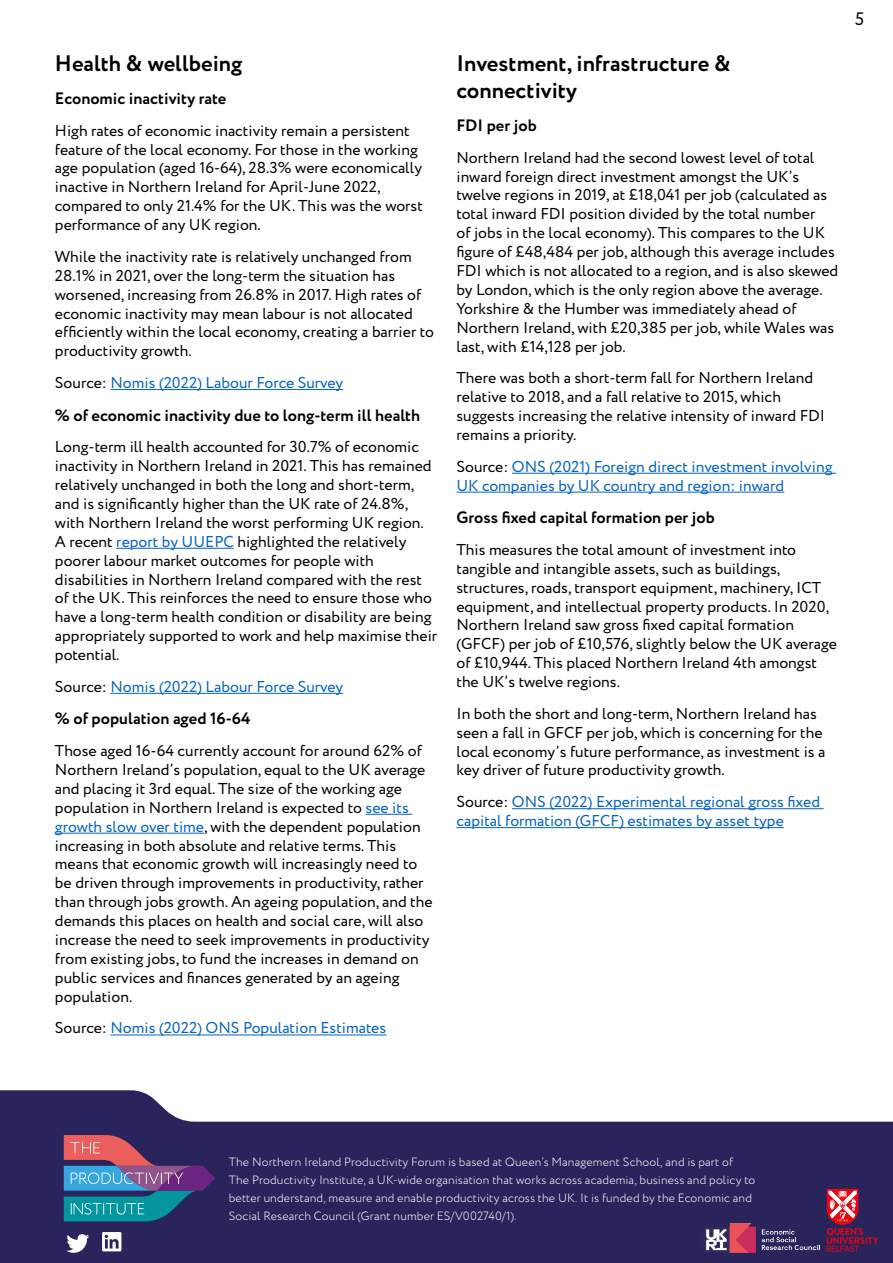
<style>
.page{position:relative;width:893px;height:1263px;background:#fff}
.page>*{position:absolute;margin:0;border:0;box-sizing:border-box;transform-origin:0 0}
.t1{font:700 22.5px/27px "Circe";color:#000}
.t2{font:18px "Circe";color:#000}
.t3{font:700 16.5px "Circe";color:#000}
.t4{font:15.75px/18.9px "Circe";color:#000}
.t5{font:15.75px/18.9px "Circe";color:#0563c1}
.t6{font:300 12px/18px "Circe";letter-spacing:.015em;color:#fff}
.s1{color:#000}
.s2{color:#0563c1}
</style>
<div class="page">
<svg style="left:0;top:1090px;width:893px;height:173px;fill:#2a245c"></svg>
<svg style="left:64px;top:1135px;width:151px;height:86px;background:#525e84"></svg>
<svg style="left:102px;top:1232px;width:19px;height:19px"></svg>
<svg style="left:66px;top:1234px;width:23px;height:19px"></svg>
<svg style="left:810px;top:1189px;width:68px;height:63px;background:#6c3159"></svg>
<img style="left:704px;top:1223px;width:116px;height:30px">
<hr style="left:110px;top:389px;width:233px;height:1px;background:#0563c1">
<hr style="left:116px;top:548px;width:118px;height:1px;background:#0563c1">
<hr style="left:110px;top:693px;width:233px;height:1px;background:#0563c1">
<hr style="left:366px;top:814px;width:46px;height:1px;background:#0563c1">
<hr style="left:55px;top:833px;width:149px;height:1px;background:#0563c1">
<hr style="left:110px;top:1034px;width:276px;height:1px;background:#0563c1">
<hr style="left:512px;top:473px;width:324px;height:1px;background:#0563c1">
<hr style="left:456px;top:492px;width:328px;height:1px;background:#0563c1">
<hr style="left:512px;top:808px;width:312px;height:1px;background:#0563c1">
<hr style="left:456px;top:827px;width:328px;height:1px;background:#0563c1">
<h1 class="t1" style="left:55px;top:51px;width:189px">Health &amp; wellbeing</h1>
<p class="t3" style="left:55px;top:87px;width:173px">Economic inactivity rate</p>
<p class="t4" style="left:55px;top:121px;width:369px">High rates of economic inactivity remain a persistent feature of the local economy. For those in the working age population (aged 16-64), 28.3% were economically inactive in Northern Ireland for April-June 2022, compared to only 21.4% for the UK. This was the worst performance of any UK region.</p>
<p class="t4" style="left:55px;top:247px;width:381px">While the inactivity rate is relatively unchanged from 28.1% in 2021, over the long-term the situation has worsened, increasing from 26.8% in 2017. High rates of economic inactivity may mean labour is not allocated efficiently within the local economy, creating a barrier to productivity growth.</p>
<p class="t5" style="left:55px;top:374px;width:290px"><span class="s1">Source:</span> Nomis (2022) Labour Force Survey</p>
<p class="t3" style="left:55px;top:404px;width:367px">% of economic inactivity due to long-term ill health</p>
<p class="t4" style="left:55px;top:438px;width:384px">Long-term ill health accounted for 30.7% of economic inactivity in Northern Ireland in 2021. This has remained relatively unchanged in both the long and short-term, and is significantly higher than the UK rate of 24.8%, with Northern Ireland the worst performing UK region.<br>A recent <span class="s2">report by UUEPC</span> highlighted the relatively poorer labour market outcomes for people with disabilities in Northern Ireland compared with the rest of the UK. This reinforces the need to ensure those who have a long-term health condition or disability are being appropriately supported to work and help maximise their potential.</p>
<p class="t5" style="left:55px;top:677px;width:290px"><span class="s1">Source:</span> Nomis (2022) Labour Force Survey</p>
<p class="t3" style="left:55px;top:708px;width:197px">% of population aged 16-64</p>
<p class="t4" style="left:55px;top:742px;width:379px">Those aged 16-64 currently account for around 62% of Northern Ireland’s population, equal to the UK average and placing it 3rd equal. The size of the working age population in Northern Ireland is expected to <span class="s2">see its growth slow over time</span>, with the dependent population increasing in both absolute and relative terms. This means that economic growth will increasingly need to be driven through improvements in productivity, rather than through jobs growth. An ageing population, and the demands this places on health and social care, will also increase the need to seek improvements in productivity from existing jobs, to fund the increases in demand on public services and finances generated by an ageing population.</p>
<p class="t5" style="left:55px;top:1019px;width:333px"><span class="s1">Source:</span> Nomis (2022) ONS Population Estimates</p>
<h1 class="t1" style="left:456px;top:51px;width:276px">Investment, infrastructure &amp; connectivity</h1>
<p class="t3" style="left:456px;top:114px;width:82px">FDI per job</p>
<p class="t4" style="left:456px;top:148px;width:383px">Northern Ireland had the second lowest level of total inward foreign direct investment amongst the UK’s twelve regions in 2019, at £18,041 per job (calculated as total inward FDI position divided by the total number<br>of jobs in the local economy). This compares to the UK figure of £48,484 per job, although this average includes FDI which is not allocated to a region, and is also skewed by London, which is the only region above the average.<br>Yorkshire &amp; the Humber was immediately ahead of Northern Ireland, with £20,385 per job, while Wales was last, with £14,128 per job.</p>
<p class="t4" style="left:456px;top:369px;width:370px">There was both a short-term fall for Northern Ireland relative to 2018, and a fall relative to 2015, which suggests increasing the relative intensity of inward FDI remains a priority.</p>
<p class="t5" style="left:456px;top:457px;width:377px"><span class="s1">Source:</span> ONS (2021) Foreign direct investment involving<br>UK companies by UK country and region: inward</p>
<p class="t3" style="left:456px;top:506px;width:260px">Gross fixed capital formation per job</p>
<p class="t4" style="left:456px;top:540px;width:382px">This measures the total amount of investment into tangible and intangible assets, such as buildings, structures, roads, transport equipment, machinery, ICT equipment, and intellectual property products. In 2020, Northern Ireland saw gross fixed capital formation (GFCF) per job of £10,576, slightly below the UK average of £10,944. This placed Northern Ireland 4th amongst the UK’s twelve regions.</p>
<p class="t4" style="left:456px;top:704px;width:370px">In both the short and long-term, Northern Ireland has seen a fall in GFCF per job, which is concerning for the local economy’s future performance, as investment is a key driver of future productivity growth.</p>
<p class="t5" style="left:456px;top:793px;width:365px"><span class="s1">Source:</span> ONS (2022) Experimental regional gross fixed capital formation (GFCF) estimates by asset type</p>
<p class="t2" style="left:855px;top:6px;width:11px">5</p>
<p class="t6" style="left:229px;top:1153px;width:528px">The Northern Ireland Productivity Forum is based at Queen’s Management School, and is part of The Productivity Institute, a UK-wide organisation that works across academia, business and policy to better understand, measure and enable productivity across the UK. It is funded by the Economic and Social Research Council (Grant number ES/V002740/1).</p>
</div>
